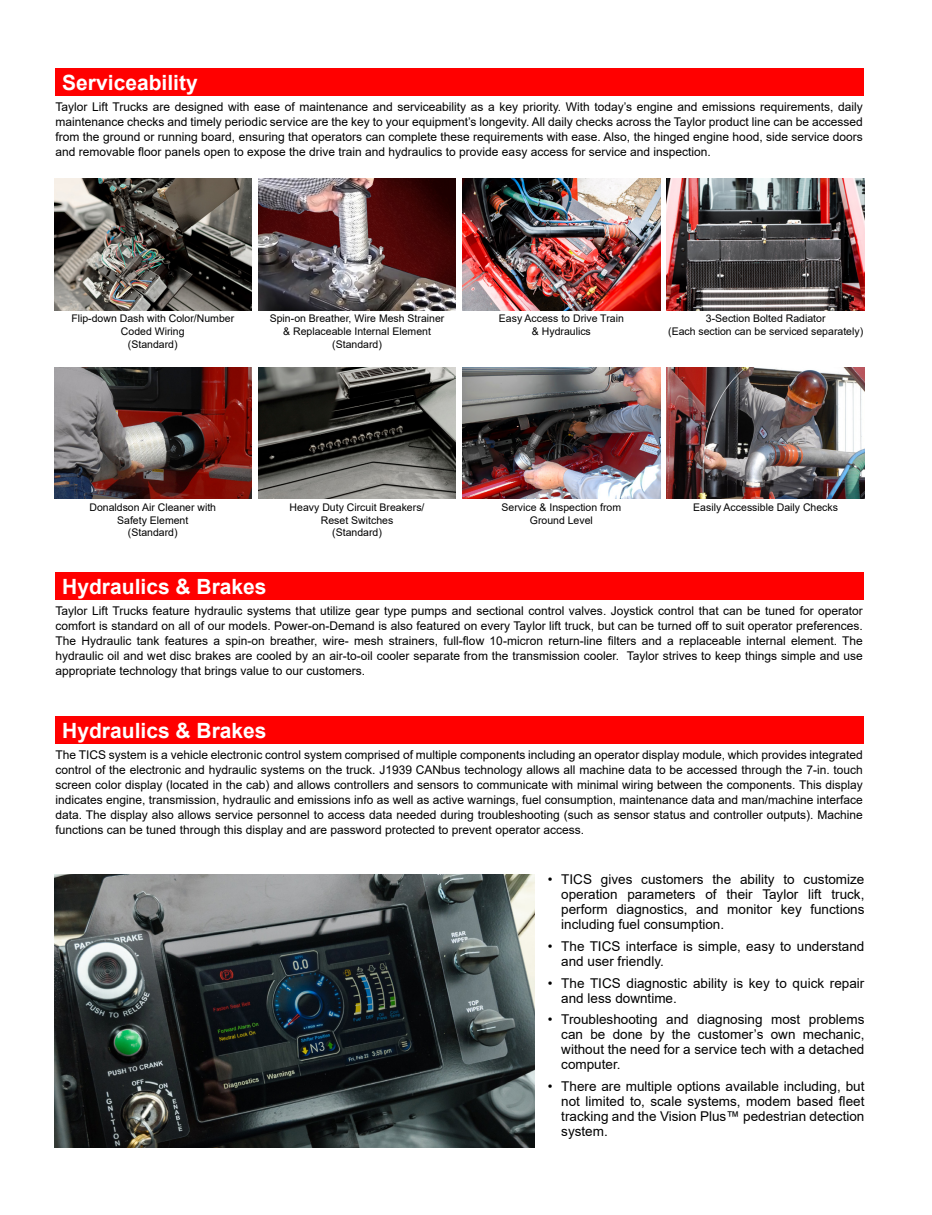
<style>
.page{position:relative;width:932px;height:1215px;background:#fff}
.page>*{position:absolute;margin:0;border:0;box-sizing:border-box;transform-origin:0 0}
.t1{font:700 21px "Arial";color:#fff}
.t2{font:13.5px/15px "Arial";color:#000;text-align:justify}
.t3{font:12px/15px "Arial";color:#000;text-align:justify}
.t4{font:10.5px/12.6px "Arial";color:#000;text-align:center}
</style>
<div class="page">
<img style="left:462px;top:179px;width:198px;height:131px">
<img style="left:462px;top:367px;width:198px;height:132px">
<img style="left:54px;top:179px;width:197px;height:131px">
<img style="left:54px;top:367px;width:197px;height:132px">
<img style="left:258px;top:179px;width:198px;height:131px">
<img style="left:258px;top:367px;width:198px;height:132px">
<img style="left:667px;top:179px;width:197px;height:131px">
<img style="left:667px;top:367px;width:197px;height:132px">
<img style="left:54px;top:874px;width:480px;height:274px">
<div style="left:55px;top:68px;width:808px;height:28px;background:#f00"></div>
<div style="left:55px;top:573px;width:808px;height:27px;background:#f00"></div>
<div style="left:55px;top:717px;width:808px;height:27px;background:#f00"></div>
<h1 class="t1" style="left:62px;top:67px;width:137px">Serviceability</h1>
<p class="t3" style="left:56px;top:99px;width:808px">Taylor Lift Trucks are designed with ease of maintenance and serviceability as a key priority. With today’s engine and emissions requirements, daily maintenance checks and timely periodic service are the key to your equipment’s longevity. All daily checks across the Taylor product line can be accessed from the ground or running board, ensuring that operators can complete these requirements with ease. Also, the hinged engine hood, side service doors and removable floor panels open to expose the drive train and hydraulics to provide easy access for service and inspection.</p>
<p class="t4" style="left:71px;top:312px;width:164px">Flip-down Dash with Color/Number<br>Coded Wiring<br>(Standard)</p>
<p class="t4" style="left:270px;top:312px;width:176px">Spin-on Breather, Wire Mesh Strainer &amp; Replaceable Internal Element (Standard)</p>
<p class="t4" style="left:499px;top:312px;width:126px">Easy Access to Drive Train &amp; Hydraulics</p>
<p class="t4" style="left:668px;top:312px;width:196px">3-Section Bolted Radiator<br>(Each section can be serviced separately)</p>
<p class="t4" style="left:89px;top:501px;width:128px">Donaldson Air Cleaner with<br>Safety Element<br>(Standard)</p>
<p class="t4" style="left:290px;top:501px;width:136px">Heavy Duty Circuit Breakers/<br>Reset Switches<br>(Standard)</p>
<p class="t4" style="left:501px;top:501px;width:121px">Service &amp; Inspection from<br>Ground Level</p>
<p class="t4" style="left:693px;top:501px;width:146px">Easily Accessible Daily Checks</p>
<h1 class="t1" style="left:62px;top:572px;width:206px">Hydraulics &amp; Brakes</h1>
<p class="t3" style="left:56px;top:604px;width:808px">Taylor Lift Trucks feature hydraulic systems that utilize gear type pumps and sectional control valves. Joystick control that can be tuned for operator comfort is standard on all of our models. Power-on-Demand is also featured on every Taylor lift truck, but can be turned off to suit operator preferences.<br>The Hydraulic tank features a spin-on breather, wire- mesh strainers, full-flow 10-micron return-line filters and a replaceable internal element. The hydraulic oil and wet disc brakes are cooled by an air-to-oil cooler separate from the transmission cooler. Taylor strives to keep things simple and use appropriate technology that brings value to our customers.</p>
<h1 class="t1" style="left:62px;top:716px;width:206px">Hydraulics &amp; Brakes</h1>
<p class="t3" style="left:56px;top:747px;width:808px">The TICS system is a vehicle electronic control system comprised of multiple components including an operator display module, which provides integrated control of the electronic and hydraulic systems on the truck. J1939 CANbus technology allows all machine data to be accessed through the 7-in. touch screen color display (located in the cab) and allows controllers and sensors to communicate with minimal wiring between the components. This display indicates engine, transmission, hydraulic and emissions info as well as active warnings, fuel consumption, maintenance data and man/machine interface data. The display also allows service personnel to access data needed during troubleshooting (such as sensor status and controller outputs). Machine functions can be tuned through this display and are password protected to prevent operator access.</p>
<p class="t2" style="left:561px;top:872px;width:304px;text-indent:-14px">• TICS gives customers the ability to customize operation parameters of their Taylor lift truck, perform diagnostics, and monitor key functions including fuel consumption.</p>
<p class="t2" style="left:561px;top:939px;width:304px;text-indent:-14px">• The TICS interface is simple, easy to understand and user friendly.</p>
<p class="t2" style="left:561px;top:975px;width:304px;text-indent:-14px">• The TICS diagnostic ability is key to quick repair and less downtime.</p>
<p class="t2" style="left:561px;top:1012px;width:304px;text-indent:-14px">• Troubleshooting and diagnosing most problems can be done by the customer’s own mechanic, without the need for a service tech with a detached computer.</p>
<p class="t2" style="left:561px;top:1079px;width:305px;text-indent:-14px">• There are multiple options available including, but not limited to, scale systems, modem based fleet tracking and the Vision Plus™ pedestrian detection system.</p>
</div>
